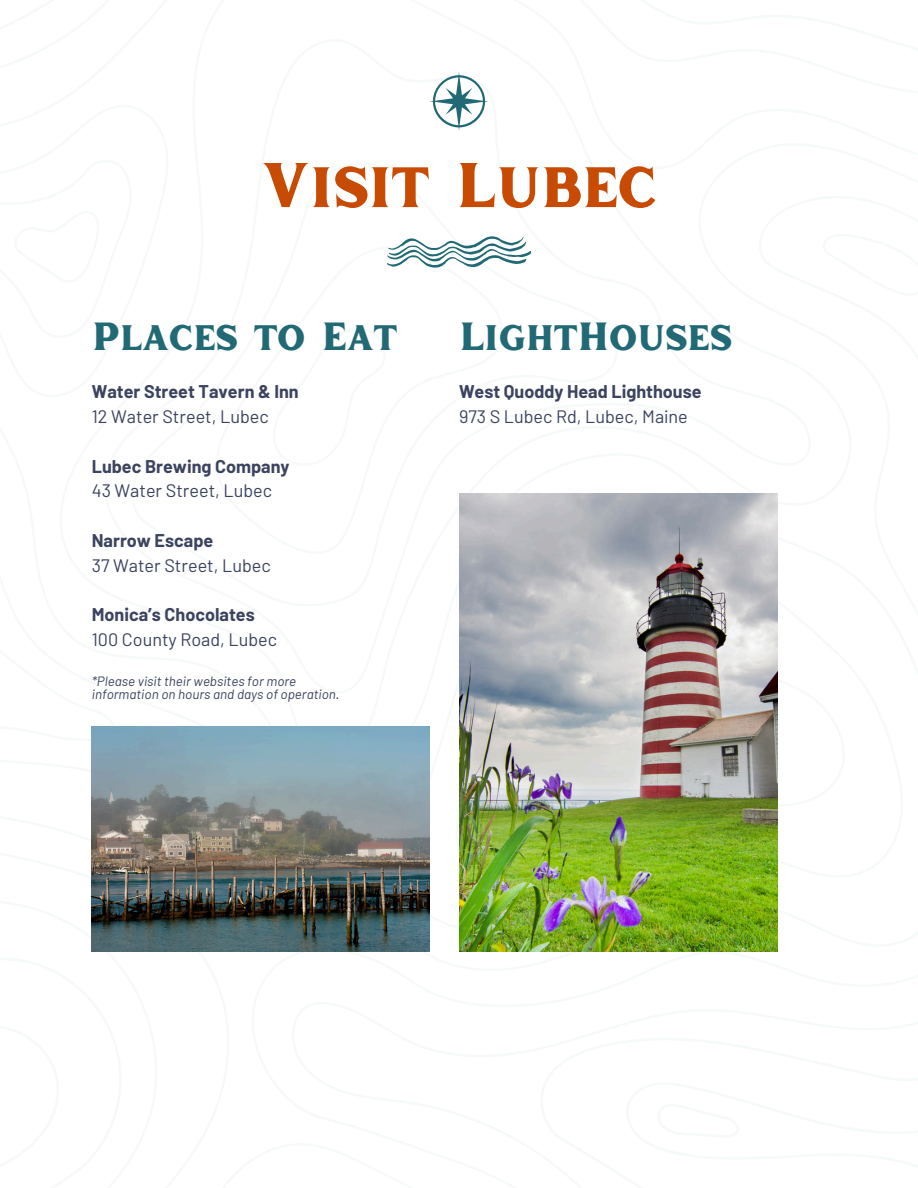
<style>
.page{position:relative;width:918px;height:1188px;background:#fff}
.page>*{position:absolute;margin:0;border:0;box-sizing:border-box;transform-origin:0 0}
.t1{font:63px "Inlander Demo";color:#c84b04}
.t2{font:39.3px "Inlander Demo";color:#216974}
.t3{font:700 18px/24.8px "Barlow";color:#3b435f}
.t4{font:18px/24.8px "Barlow";color:#3b435f}
.t5{font:italic 13.5px/12.3px "Barlow";color:#3b435f}
.s1{font-weight:400}
.s2{font-weight:700}
</style>
<div class="page">
<svg style="left:387px;top:236px;width:144px;height:32px"></svg>
<svg style="left:429px;top:72px;width:60px;height:59px"></svg>
<img style="left:92px;top:726px;width:337px;height:225px">
<img style="left:459px;top:493px;width:318px;height:458px">
<h1 class="t1" style="left:262px;top:140px;width:396px">VISIT LUBEC</h1>
<p class="t2" style="left:92px;top:308px;width:307px">PLACES TO EAT</p>
<h2 class="t3" style="left:92px;top:379px;width:209px">Water Street Tavern &amp; Inn<br><span class="s1">12 Water Street, Lubec</span></h2>
<h2 class="t3" style="left:92px;top:453px;width:199px">Lubec Brewing Company<br><span class="s1">43 Water Street, Lubec</span></h2>
<h3 class="t4" style="left:92px;top:527px;width:180px"><span class="s2">Narrow Escape<br></span>37 Water Street, Lubec</h3>
<h3 class="t4" style="left:92px;top:601px;width:187px"><span class="s2">Monica’s Chocolates<br></span>100 County Road, Lubec</h3>
<h3 class="t5" style="left:92px;top:675px;width:249px">*Please visit their websites for more information on hours and days of operation.</h3>
<h3 class="t2" style="left:459px;top:308px;width:274px">LIGHTHOUSES</h3>
<p class="t3" style="left:459px;top:379px;width:244px">West Quoddy Head Lighthouse</p>
<p class="t4" style="left:459px;top:404px;width:230px">973 S Lubec Rd, Lubec, Maine</p>
</div>
